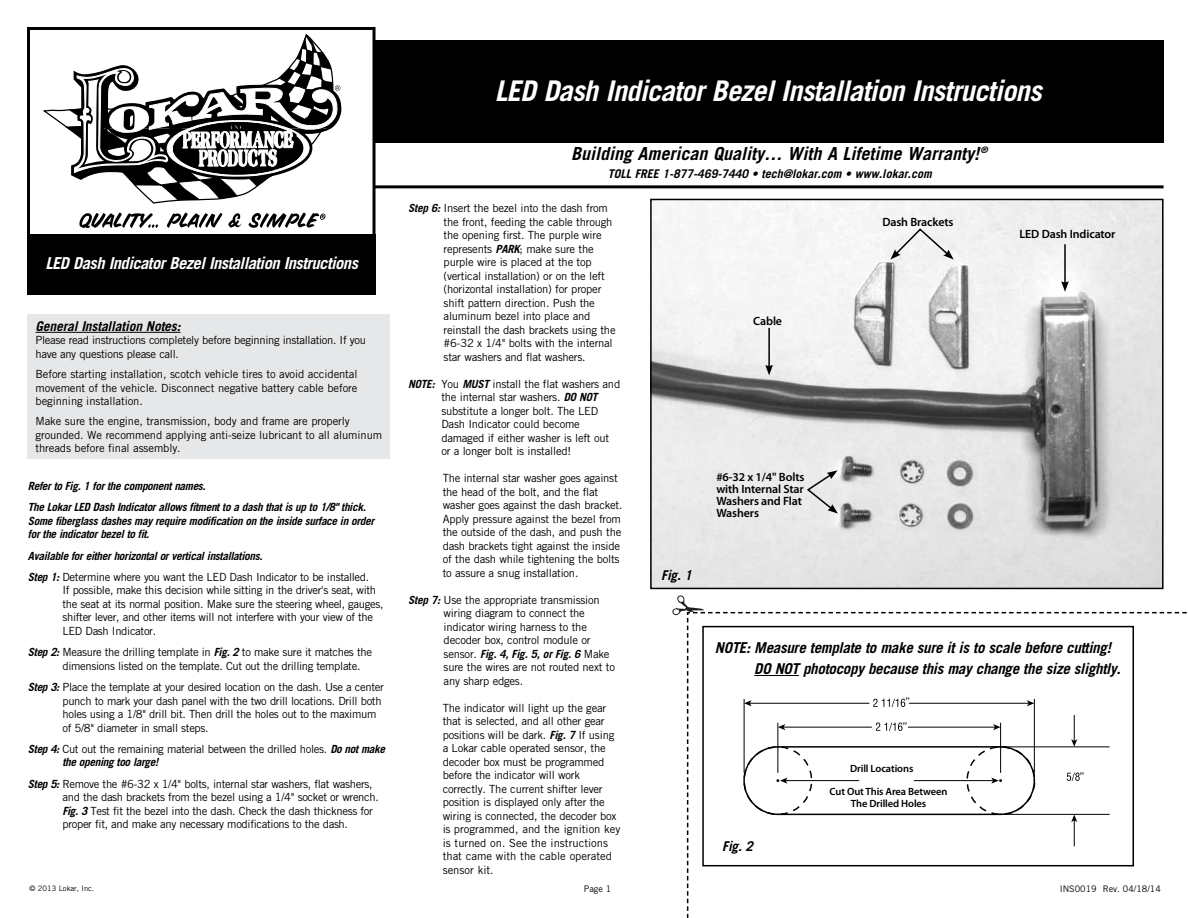
<style>
.page{position:relative;width:1188px;height:918px;background:#fff}
.page>*{position:absolute;margin:0;border:0;box-sizing:border-box;transform-origin:0 0}
.t1{font:italic 700 28.5px "Trade Gothic";letter-spacing:-.025em;color:#fff}
.t2{font:italic 700 18px "Trade Gothic";color:#000}
.t3{font:italic 700 16.5px "Trade Gothic";letter-spacing:-.03em;color:#fff}
.t4{font:italic 700 15px/21px "Trade Gothic";letter-spacing:-.02em;color:#000}
.t5{font:italic 700 13.5px "Trade Gothic";letter-spacing:-.01em;color:#000}
.t6{font:600 12px/12px "Myriad Pro";letter-spacing:-.01em;color:#000}
.t7{font:italic 700 12px "Trade Gothic";color:#000}
.t8{font:11.25px/13.5px "Trade Gothic";letter-spacing:-.02em;color:#000}
.t9{font:italic 700 11.25px/21.3px "Trade Gothic";letter-spacing:-.03em;color:#000}
.t10{font:600 10.5px/12px "Myriad Pro";letter-spacing:-.01em;color:#000;text-align:center}
.t11{font:10.5px "Trade Gothic";color:#000}
.t12{font:9px "Trade Gothic";color:#000}
.t13{font:italic 700 9px "Trade Gothic";color:#000}
.t14{font:7.5px "Trade Gothic";color:#000}
.s1{font-weight:400;font-style:normal}
.s2{font-weight:700;font-style:italic}
</style>
<div class="page">
<img style="left:653px;top:202px;width:508px;height:384px">
<div style="left:650px;top:199px;width:514px;height:390px;border:2px solid #000"></div>
<div style="left:364px;top:41px;width:800px;height:102px;background:#000"></div>
<hr style="left:366px;top:185px;width:798px;height:3px;background:#000">
<div style="left:28px;top:28px;width:346px;height:263px;background:#fff"></div>
<svg style="left:43px;top:109px;width:163px;height:95px"></svg>
<svg style="left:66px;top:34px;width:275px;height:166px"></svg>
<svg style="left:79px;top:212px;width:79px;height:16px"></svg>
<svg style="left:167px;top:212px;width:55px;height:16px"></svg>
<svg style="left:228px;top:213px;width:14px;height:15px"></svg>
<svg style="left:249px;top:212px;width:77px;height:16px"></svg>
<div style="left:27px;top:27px;width:349px;height:266px;border:3px solid #000"></div>
<div style="left:27px;top:234px;width:348px;height:60px;background:#000"></div>
<div style="left:27px;top:314px;width:363px;height:145px;background:#e6e7e8"></div>
<hr style="left:36px;top:332px;width:145px;height:1px;background:#000">
<hr style="left:1064px;top:244px;width:2px;height:40px;background:#000">
<svg style="left:1061px;top:281px;width:8px;height:11px"></svg>
<hr style="left:768px;top:328px;width:2px;height:39px;background:#000">
<svg style="left:765px;top:365px;width:8px;height:10px"></svg>
<svg style="left:890px;top:227px;width:64px;height:33px"></svg>
<svg style="left:806px;top:470px;width:32px;height:44px"></svg>
<svg style="left:672px;top:595px;width:515px;height:323px"></svg>
<h1 class="t1" style="left:495px;top:73px;width:549px">LED Dash Indicator Bezel Installation Instructions</h1>
<p class="t13" style="left:980px;top:145px;width:9px">®</p>
<h2 class="t2" style="left:571px;top:143px;width:410px">Building American Quality… With A Lifetime Warranty!</h2>
<h3 class="t3" style="left:45px;top:253px;width:314px">LED Dash Indicator Bezel Installation Instructions</h3>
<p class="t5" style="left:36px;top:318px;width:147px">General Installation Notes:</p>
<p class="t8" style="left:36px;top:334px;width:332px">Please read instructions completely before beginning installation. If you have any questions please call.</p>
<p class="t8" style="left:36px;top:367px;width:324px;text-align:justify">Before starting installation, scotch vehicle tires to avoid accidental movement of the vehicle. Disconnect negative battery cable before beginning installation.</p>
<p class="t8" style="left:36px;top:415px;width:348px">Make sure the engine, transmission, body and frame are properly grounded. We recommend applying anti-seize lubricant to all aluminum threads before final assembly.</p>
<p class="t9" style="left:28px;top:475px;width:339px">Refer to Fig. 1 for the component names.<br>The Lokar LED Dash Indicator allows fitment to a dash that is up to 1/8" thick.</p>
<p class="t9" style="left:28px;top:514px;width:348px;line-height:13.5px">Some fiberglass dashes may require modification on the inside surface in order for the indicator bezel to fit.</p>
<p class="t9" style="left:28px;top:545px;width:343px">Available for either horizontal or vertical installations.<br>Step 1: <span class="s1">Determine where you want the LED Dash Indicator to be installed.</span></p>
<p class="t8" style="left:62px;top:584px;width:322px">If possible, make this decision while sitting in the driver's seat, with the seat at its normal position. Make sure the steering wheel, gauges, shifter lever, and other items will not interfere with your view of the LED Dash Indicator.</p>
<p class="t8" style="left:62px;top:645px;width:311px;text-indent:-35px"><span class="s2">Step 2:</span> Measure the drilling template in <span class="s2">Fig. 2</span> to make sure it matches the dimensions listed on the template. Cut out the drilling template.</p>
<p class="t8" style="left:62px;top:680px;width:323px;text-indent:-35px"><span class="s2">Step 3:</span> Place the template at your desired location on the dash. Use a center punch to mark your dash panel with the two drill locations. Drill both holes using a 1/8" drill bit. Then drill the holes out to the maximum of 5/8" diameter in small steps.</p>
<p class="t8" style="left:62px;top:742px;width:324px;text-indent:-35px"><span class="s2">Step 4:</span> Cut out the remaining material between the drilled holes. <span class="s2">Do not make the opening too large!</span></p>
<p class="t8" style="left:62px;top:777px;width:318px;text-indent:-35px"><span class="s2">Step 5:</span> Remove the #6-32 x 1/4" bolts, internal star washers, flat washers, and the dash brackets from the bezel using a 1/4" socket or wrench.<br><span class="s2">Fig. 3</span> Test fit the bezel into the dash. Check the dash thickness for proper fit, and make any necessary modifications to the dash.</p>
<p class="t7" style="left:608px;top:166px;width:325px">TOLL FREE 1-877-469-7440 • tech@lokar.com • www.lokar.com</p>
<p class="t8" style="left:444px;top:201px;width:174px;text-indent:-35px"><span class="s2">Step 6:</span> Insert the bezel into the dash from the front, feeding the cable through the opening first. The purple wire represents <span class="s2">PARK</span>; make sure the purple wire is placed at the top (vertical installation) or on the left (horizontal installation) for proper shift pattern direction. Push the aluminum bezel into place and reinstall the dash brackets using the #6-32 x 1/4" bolts with the internal star washers and flat washers.</p>
<p class="t8" style="left:441px;top:377px;width:180px;text-indent:-33px"><span class="s2">NOTE:</span> You <span class="s2">MUST</span> install the flat washers and the internal star washers. <span class="s2">DO NOT </span>substitute a longer bolt. The LED Dash Indicator could become damaged if either washer is left out or a longer bolt is installed!</p>
<p class="t8" style="left:443px;top:471px;width:181px">The internal star washer goes against the head of the bolt, and the flat washer goes against the dash bracket.<br>Apply pressure against the bezel from the outside of the dash, and push the dash brackets tight against the inside of the dash while tightening the bolts to assure a snug installation.</p>
<p class="t8" style="left:444px;top:593px;width:173px;text-indent:-35px"><span class="s2">Step 7:</span> Use the appropriate transmission wiring diagram to connect the indicator wiring harness to the decoder box, control module or sensor. <span class="s2">Fig. 4, Fig. 5, or Fig. 6</span> Make sure the wires are not routed next to any sharp edges.</p>
<p class="t8" style="left:443px;top:701px;width:179px">The indicator will light up the gear that is selected, and all other gear positions will be dark. <span class="s2">Fig. 7</span> If using a Lokar cable operated sensor, the decoder box must be programmed before the indicator will work correctly. The current shifter lever position is displayed only after the wiring is connected, the decoder box is programmed, and the ignition key is turned on. See the instructions that came with the cable operated sensor kit.</p>
<p class="t6" style="left:753px;top:315px;width:30px">Cable</p>
<p class="t6" style="left:882px;top:216px;width:73px">Dash Brackets</p>
<p class="t6" style="left:1019px;top:229px;width:98px">LED Dash Indicator</p>
<p class="t5" style="left:661px;top:567px;width:32px">Fig. 1</p>
<p class="t6" style="left:716px;top:471px;width:90px">#6-32 x 1/4" Bolts with Internal Star<br>Washers and Flat<br>Washers</p>
<h3 class="t4" style="left:754px;top:637px;width:368px;text-indent:-39px">NOTE: Measure template to make sure it is to scale before cutting!<br>DO NOT photocopy because this may change the size slightly.</h3>
<p class="t5" style="left:722px;top:838px;width:32px">Fig. 2</p>
<p class="t11" style="left:905px;top:695px;width:7px">”</p>
<p class="t11" style="left:903px;top:720px;width:7px">”</p>
<p class="t10" style="left:850px;top:762px;width:65px">Drill Locations</p>
<p class="t10" style="left:830px;top:786px;width:119px">Cut Out This Area Between<br>The Drilled Holes</p>
<p class="t11" style="left:1079px;top:770px;width:7px">”</p>
<p class="t14" style="left:29px;top:884px;width:66px">© 2013 Lokar, Inc.</p>
<p class="t12" style="left:584px;top:883px;width:29px">Page 1</p>
<p class="t12" style="left:1060px;top:883px;width:103px">INS0019 Rev. 04/18/14</p>
</div>
